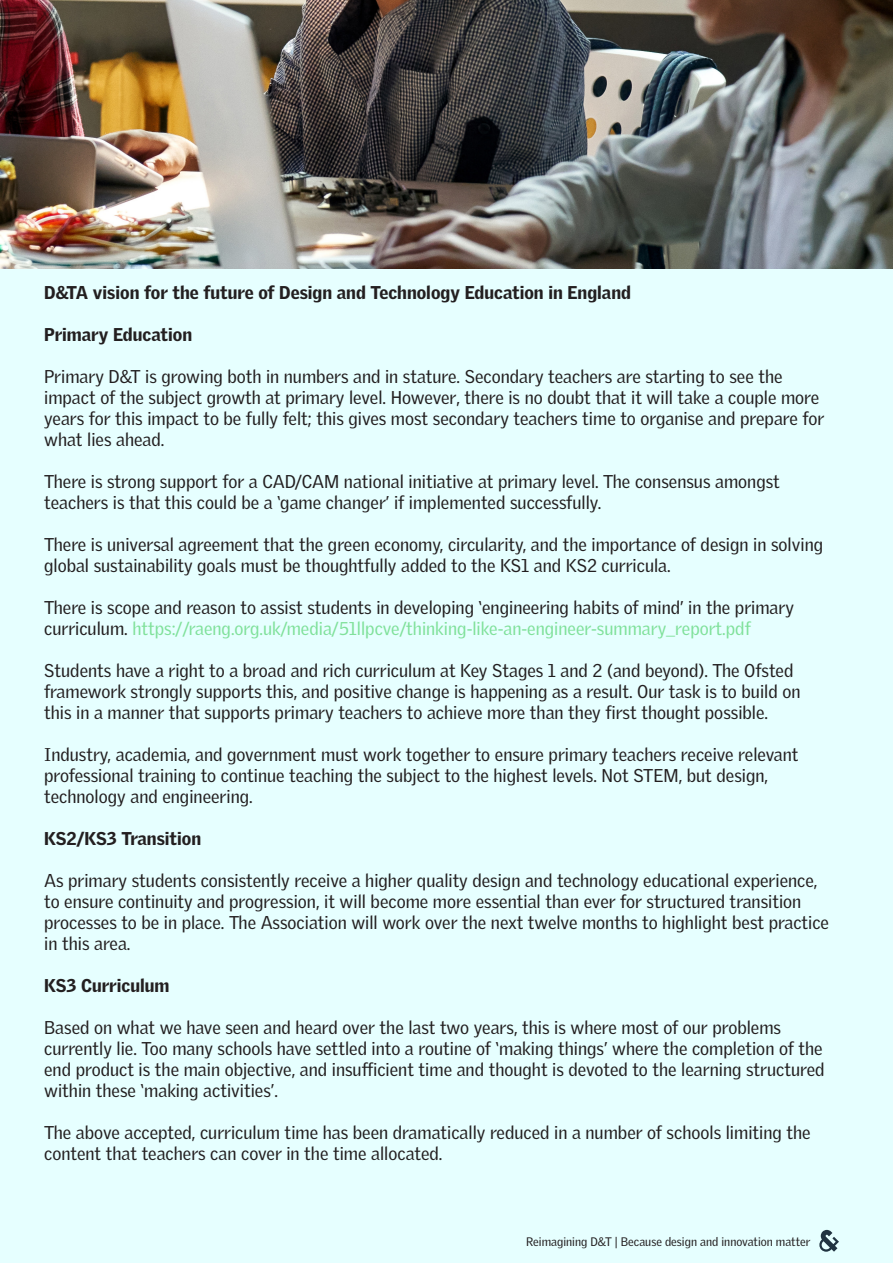
<style>
.page{position:relative;width:893px;height:1263px;background:#e6ffff}
.page>*{position:absolute;margin:0;border:0;box-sizing:border-box;transform-origin:0 0}
.t1{font:18px/21px "Griffith Gothic";color:#231f20}
.t2{font:900 18px "Griffith Gothic";color:#231f20}
.t3{font:12px "Griffith Gothic";color:#231f20}
.s1{color:#80e19b}
</style>
<div class="page">
<img style="left:0;top:0;width:893px;height:269px">
<svg style="left:819px;top:1230px;width:20px;height:22px"></svg>
<p class="t2" style="left:44px;top:282px;width:588px">D&amp;TA vision for the future of Design and Technology Education in England</p>
<p class="t2" style="left:44px;top:324px;width:149px">Primary Education</p>
<p class="t1" style="left:44px;top:366px;width:782px">Primary D&amp;T is growing both in numbers and in stature. Secondary teachers are starting to see the impact of the subject growth at primary level. However, there is no doubt that it will take a couple more years for this impact to be fully felt; this gives most secondary teachers time to organise and prepare for what lies ahead.</p>
<p class="t1" style="left:44px;top:471px;width:737px">There is strong support for a CAD/CAM national initiative at primary level. The consensus amongst teachers is that this could be a ‘game changer’ if implemented successfully.</p>
<p class="t1" style="left:44px;top:534px;width:780px">There is universal agreement that the green economy, circularity, and the importance of design in solving global sustainability goals must be thoughtfully added to the KS1 and KS2 curricula.</p>
<p class="t1" style="left:44px;top:597px;width:751px">There is scope and reason to assist students in developing ‘engineering habits of mind’ in the primary curriculum. <span class="s1">https://raeng.org.uk/media/51llpcve/thinking-like-an-engineer-summary_report.pdf</span></p>
<p class="t1" style="left:44px;top:660px;width:758px">Students have a right to a broad and rich curriculum at Key Stages 1 and 2 (and beyond). The Ofsted framework strongly supports this, and positive change is happening as a result. Our task is to build on this in a manner that supports primary teachers to achieve more than they first thought possible.</p>
<p class="t1" style="left:44px;top:744px;width:756px">Industry, academia, and government must work together to ensure primary teachers receive relevant professional training to continue teaching the subject to the highest levels. Not STEM, but design, technology and engineering.</p>
<p class="t2" style="left:44px;top:828px;width:158px">KS2/KS3 Transition</p>
<p class="t1" style="left:44px;top:870px;width:786px">As primary students consistently receive a higher quality design and technology educational experience, to ensure continuity and progression, it will become more essential than ever for structured transition processes to be in place. The Association will work over the next twelve months to highlight best practice in this area.</p>
<p class="t2" style="left:44px;top:975px;width:127px">KS3 Curriculum</p>
<p class="t1" style="left:44px;top:1017px;width:782px">Based on what we have seen and heard over the last two years, this is where most of our problems currently lie. Too many schools have settled into a routine of ‘making things’ where the completion of the end product is the main objective, and insufficient time and thought is devoted to the learning structured within these ‘making activities’.</p>
<p class="t1" style="left:44px;top:1122px;width:768px">The above accepted, curriculum time has been dramatically reduced in a number of schools limiting the content that teachers can cover in the time allocated.</p>
<p class="t3" style="left:526px;top:1234px;width:286px">Reimagining D&amp;T | Because design and innovation matter</p>
</div>
